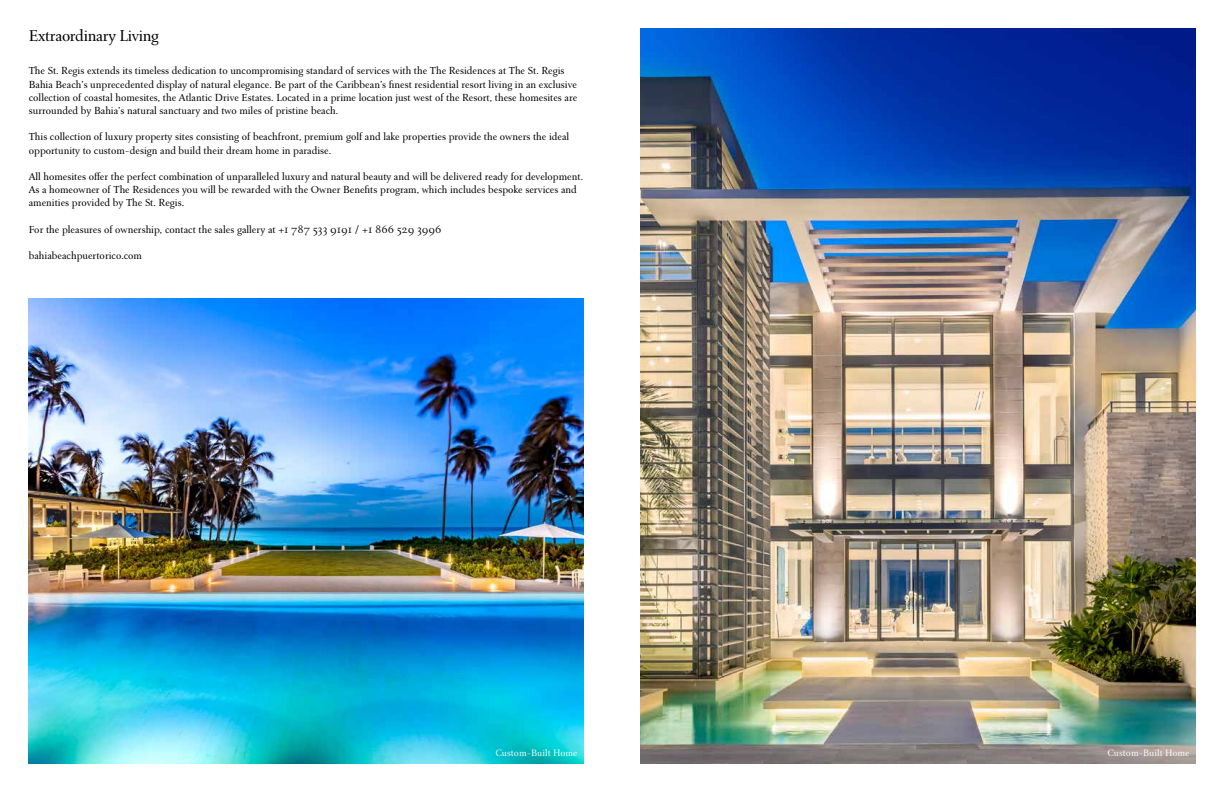
<style>
.page{position:relative;width:1224px;height:792px;background:#fff}
.page>*{position:absolute;margin:0;border:0;box-sizing:border-box;transform-origin:0 0}
.t1{font:17px "Roos St Regis Display";letter-spacing:-.02em;color:#000}
.t2{font:11px/13.2px "Roos St Regis Display";color:#000}
.t3{font:10px "Roos St Regis Text";color:#fff}
</style>
<div class="page">
<img style="left:641px;top:29px;width:554px;height:734px">
<img style="left:29px;top:298px;width:554px;height:465px">
<h1 class="t1" style="left:29px;top:26px;width:132px">Extraordinary Living</h1>
<p class="t2" style="left:29px;top:65px;width:550px">The St. Regis extends its timeless dedication to uncompromising standard of services with the The Residences at The St. Regis Bahia Beach’s unprecedented display of natural elegance. Be part of the Caribbean’s finest residential resort living in an exclusive collection of coastal homesites, the Atlantic Drive Estates. Located in a prime location just west of the Resort, these homesites are surrounded by Bahia’s natural sanctuary and two miles of pristine beach.</p>
<p class="t2" style="left:29px;top:131px;width:542px">This collection of luxury property sites consisting of beachfront, premium golf and lake properties provide the owners the ideal opportunity to custom-design and build their dream home in paradise.</p>
<p class="t2" style="left:29px;top:170px;width:556px">All homesites offer the perfect combination of unparalleled luxury and natural beauty and will be delivered ready for development.<br>As a homeowner of The Residences you will be rewarded with the Owner Benefits program, which includes bespoke services and amenities provided by The St. Regis.</p>
<p class="t2" style="left:29px;top:223px;width:414px">For the pleasures of ownership, contact the sales gallery at +1 787 533 9191 / +1 866 529 3996</p>
<p class="t2" style="left:29px;top:249px;width:115px">bahiabeachpuertorico.com</p>
<p class="t3" style="left:495px;top:747px;width:84px">Custom-Built Home</p>
<p class="t3" style="left:1107px;top:747px;width:84px">Custom-Built Home</p>
</div>
